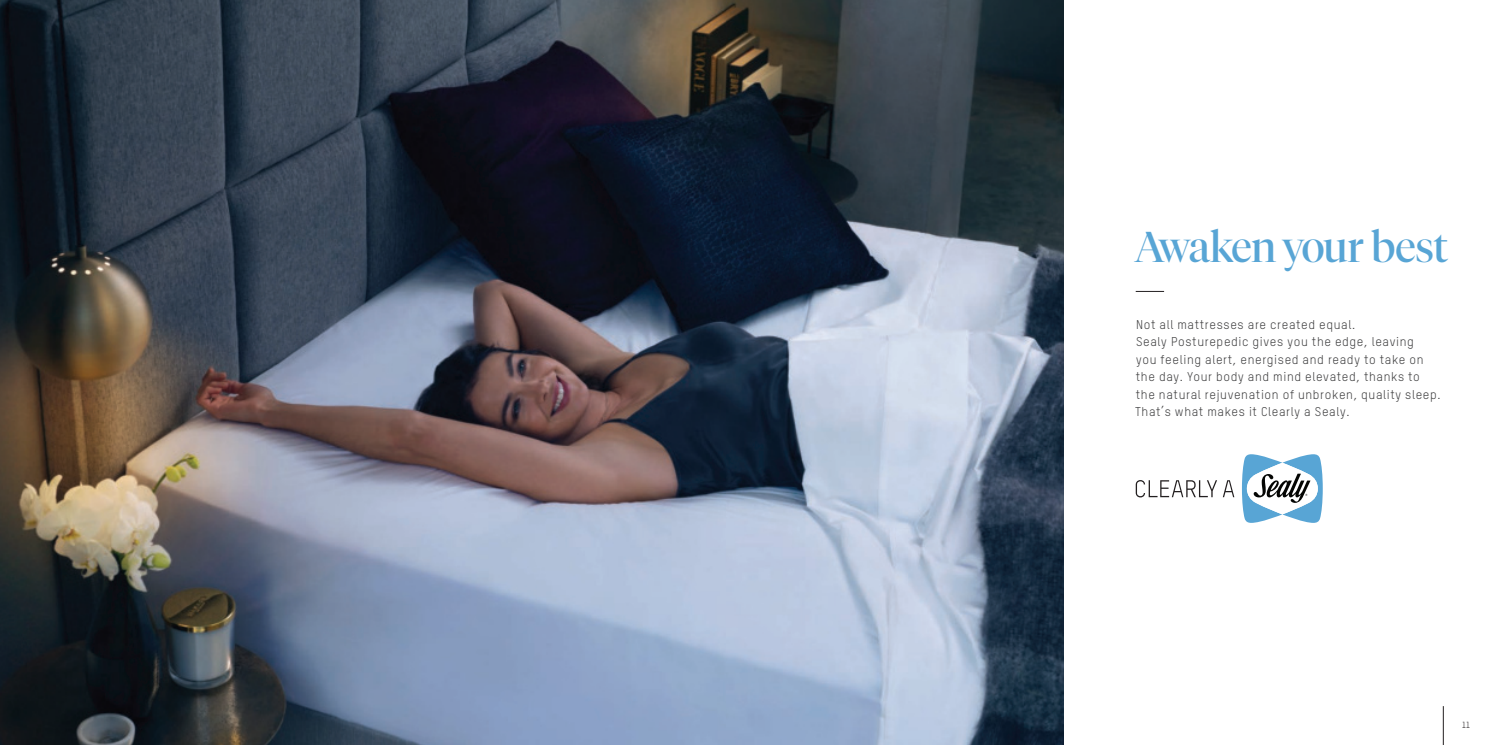
<style>
.page{position:relative;width:1489px;height:745px;background:#fff}
.page>*{position:absolute;margin:0;border:0;box-sizing:border-box;transform-origin:0 0}
.t1{font:42.5px "Tiempos Fine Test";letter-spacing:-.01em;color:#58a5d5}
.t2{font:12.5px/17.5px "TSTARPRO";letter-spacing:.05em;color:#3e3e3f}
.t3{font:8.75px "TSTARPRO";color:#231f20}
</style>
<div class="page">
<img style="left:0;top:0;width:726px;height:744px">
<svg style="left:1135px;top:291px;width:28px;height:1px"></svg>
<svg style="left:1135px;top:480px;width:81px;height:17px"></svg>
<svg style="left:1223px;top:480px;width:11px;height:17px"></svg>
<svg style="left:1242px;top:454px;width:80px;height:68px"></svg>
<img style="left:726px;top:0;width:337px;height:744px">
<hr style="left:1442px;top:705px;width:1px;height:39px;background:#231f20">
<h1 class="t1" style="left:1134px;top:229px;width:315px">Awaken your best</h1>
<p class="t2" style="left:1134px;top:316px;width:307px">Not all mattresses are created equal.<br>Sealy Posturepedic gives you the edge, leaving<br>you feeling alert, energised and ready to take on the day. Your body and mind elevated, thanks to the natural rejuvenation of unbroken, quality sleep.<br>That’s what makes it Clearly a Sealy.</p>
<p class="t3" style="left:1461px;top:720px;width:11px">11</p>
</div>
